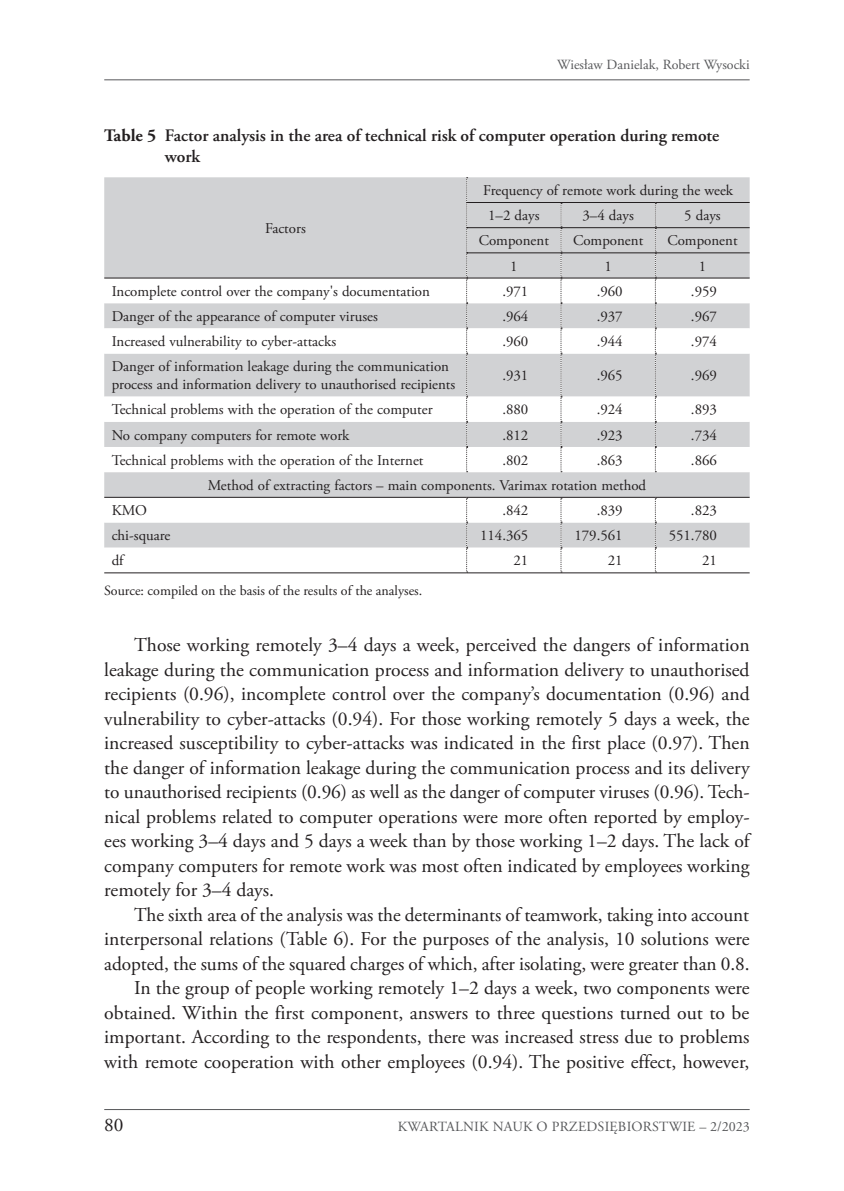
<style>
.page{position:relative;width:844px;height:1191px;background:#fff}
.page>*{position:absolute;margin:0;border:0;box-sizing:border-box;transform-origin:0 0}
.t1{font:19.6px/24.5px "Adobe Garamond Pro";color:#231f20;text-align:justify}
.t2{font:19.25px "Adobe Garamond Pro";color:#231f20}
.t3{font:600 17.5px/21px "Adobe Garamond Pro";color:#231f20}
.t4{font:14.88px/25.2px "Adobe Garamond Pro";color:#231f20}
.t5{font:14px "Adobe Garamond Pro";color:#57585a}
.t6{font:14px "Adobe Garamond Pro";color:#231f20}
.s1{font-weight:700}
</style>
<div class="page">
<hr style="left:104px;top:1109px;width:645px;height:1px;background:#57585a">
<hr style="left:104px;top:79px;width:645px;height:1px;background:#57585a">
<div style="left:104px;top:177px;width:645px;height:101px;background:#d1d2d4"></div>
<svg style="left:104px;top:279px;width:645px;height:293px"></svg>
<svg style="left:466px;top:177px;width:1px;height:295px"></svg>
<svg style="left:560px;top:203px;width:2px;height:269px"></svg>
<svg style="left:654px;top:203px;width:2px;height:269px"></svg>
<svg style="left:466px;top:498px;width:1px;height:74px"></svg>
<svg style="left:560px;top:498px;width:2px;height:74px"></svg>
<svg style="left:654px;top:498px;width:2px;height:74px"></svg>
<hr style="left:561px;top:202px;width:94px;height:1px;background:#231f20">
<hr style="left:655px;top:202px;width:94px;height:1px;background:#231f20">
<hr style="left:104px;top:278px;width:362px;height:1px;background:#231f20">
<hr style="left:467px;top:202px;width:94px;height:1px;background:#231f20">
<hr style="left:467px;top:227px;width:94px;height:1px;background:#231f20">
<hr style="left:561px;top:227px;width:94px;height:1px;background:#231f20">
<hr style="left:655px;top:227px;width:94px;height:1px;background:#231f20">
<hr style="left:467px;top:252px;width:94px;height:1px;background:#231f20">
<hr style="left:561px;top:252px;width:94px;height:1px;background:#231f20">
<hr style="left:655px;top:252px;width:94px;height:1px;background:#231f20">
<hr style="left:466px;top:278px;width:95px;height:1px;background:#231f20">
<hr style="left:561px;top:278px;width:94px;height:1px;background:#231f20">
<hr style="left:655px;top:278px;width:94px;height:1px;background:#231f20">
<hr style="left:104px;top:572px;width:362px;height:1px;background:#231f20">
<hr style="left:466px;top:572px;width:95px;height:1px;background:#231f20">
<hr style="left:561px;top:572px;width:94px;height:1px;background:#231f20">
<hr style="left:655px;top:572px;width:94px;height:1px;background:#231f20">
<hr style="left:104px;top:497px;width:362px;height:1px;background:#231f20">
<hr style="left:466px;top:497px;width:95px;height:1px;background:#231f20">
<hr style="left:561px;top:497px;width:94px;height:1px;background:#231f20">
<hr style="left:655px;top:497px;width:94px;height:1px;background:#231f20">
<p class="t5" style="left:557px;top:57px;width:194px">Wiesław Danielak, Robert Wysocki</p>
<p class="t3" style="left:165px;top:126px;width:555px;text-indent:-61px"><span class="s1">Table 5</span> Factor analysis in the area of technical risk of computer operation during remote work</p>
<p class="t4" style="left:265px;top:216px;width:42px">Factors</p>
<p class="t4" style="left:488px;top:178px;width:246px;text-indent:-5px">Frequency of remote work during the week<br>1–2 days</p>
<p class="t4" style="left:582px;top:203px;width:53px">3–4 days</p>
<p class="t4" style="left:684px;top:203px;width:38px">5 days</p>
<p class="t4" style="left:478px;top:229px;width:72px">Component</p>
<p class="t4" style="left:573px;top:229px;width:72px">Component</p>
<p class="t4" style="left:667px;top:229px;width:72px">Component</p>
<p class="t4" style="left:510px;top:254px;width:9px">1</p>
<p class="t4" style="left:604px;top:254px;width:9px">1</p>
<p class="t4" style="left:698px;top:254px;width:9px">1</p>
<p class="t4" style="left:112px;top:279px;width:319px">Incomplete control over the company's documentation</p>
<p class="t4" style="left:502px;top:279px;width:28px">.971</p>
<p class="t4" style="left:596px;top:279px;width:28px">.960</p>
<p class="t4" style="left:690px;top:279px;width:28px">.959</p>
<p class="t4" style="left:112px;top:304px;width:267px">Danger of the appearance of computer viruses</p>
<p class="t4" style="left:502px;top:304px;width:28px">.964</p>
<p class="t4" style="left:596px;top:304px;width:28px">.937</p>
<p class="t4" style="left:690px;top:304px;width:28px">.967</p>
<p class="t4" style="left:112px;top:329px;width:226px">Increased vulnerability to cyber-attacks</p>
<p class="t4" style="left:502px;top:329px;width:28px">.960</p>
<p class="t4" style="left:596px;top:329px;width:28px">.944</p>
<p class="t4" style="left:690px;top:329px;width:28px">.974</p>
<p class="t4" style="left:112px;top:358px;width:345px;line-height:17.8px">Danger of information leakage during the communication process and information delivery to unauthorised recipients</p>
<p class="t4" style="left:502px;top:363px;width:28px">.931</p>
<p class="t4" style="left:596px;top:363px;width:28px">.965</p>
<p class="t4" style="left:690px;top:363px;width:28px">.969</p>
<p class="t4" style="left:112px;top:397px;width:322px">Technical problems with the operation of the computer</p>
<p class="t4" style="left:502px;top:397px;width:28px">.880</p>
<p class="t4" style="left:596px;top:397px;width:28px">.924</p>
<p class="t4" style="left:690px;top:397px;width:28px">.893</p>
<p class="t4" style="left:112px;top:423px;width:239px">No company computers for remote work</p>
<p class="t4" style="left:502px;top:423px;width:28px">.812</p>
<p class="t4" style="left:596px;top:423px;width:28px">.923</p>
<p class="t4" style="left:690px;top:423px;width:28px">.734</p>
<p class="t4" style="left:112px;top:448px;width:313px">Technical problems with the operation of the Internet</p>
<p class="t4" style="left:502px;top:448px;width:28px">.802</p>
<p class="t4" style="left:596px;top:448px;width:28px">.863</p>
<p class="t4" style="left:690px;top:448px;width:28px">.866</p>
<p class="t4" style="left:208px;top:473px;width:440px">Method of extracting factors – main components. Varimax rotation method</p>
<p class="t4" style="left:112px;top:498px;width:37px">KMO</p>
<p class="t4" style="left:502px;top:498px;width:28px">.842</p>
<p class="t4" style="left:596px;top:498px;width:28px">.839</p>
<p class="t4" style="left:690px;top:498px;width:28px">.823</p>
<p class="t4" style="left:112px;top:523px;width:60px">chi-square</p>
<p class="t4" style="left:480px;top:523px;width:50px">114.365</p>
<p class="t4" style="left:574px;top:523px;width:50px">179.561</p>
<p class="t4" style="left:668px;top:523px;width:50px">551.780</p>
<p class="t4" style="left:112px;top:548px;width:13px">df</p>
<p class="t4" style="left:513px;top:548px;width:16px">21</p>
<p class="t4" style="left:607px;top:548px;width:16px">21</p>
<p class="t4" style="left:702px;top:548px;width:16px">21</p>
<p class="t6" style="left:104px;top:582px;width:319px">Source: compiled on the basis of the results of the analyses.</p>
<p class="t1" style="left:104px;top:633px;width:646px;text-indent:30px">Those working remotely 3–4 days a week, perceived the dangers of information leakage during the communication process and information delivery to unauthorised recipients (0.96), incomplete control over the company’s documentation (0.96) and vulnerability to cyber-attacks (0.94). For those working remotely 5 days a week, the increased susceptibility to cyber-attacks was indicated in the first place (0.97). Then the danger of information leakage during the communication process and its delivery to unauthorised recipients (0.96) as well as the danger of computer viruses (0.96). Tech&shy;nical problems related to computer operations were more often reported by employ&shy;ees working 3–4 days and 5 days a week than by those working 1–2 days. The lack of company computers for remote work was most often indicated by employees working remotely for 3–4 days.</p>
<p class="t1" style="left:104px;top:902px;width:646px;text-align:right">The sixth area of the analysis was the determinants of teamwork, taking into account interpersonal relations (Table 6). For the purposes of the analysis, 10 solutions were adopted, the sums of the squared charges of which, after isolating, were greater than 0.8.<br>In the group of people working remotely 1–2 days a week, two components were obtained. Within the first component, answers to three questions turned out to be important. According to the respondents, there was increased stress due to problems with remote cooperation with other employees (0.94). The positive effect, however,</p>
<p class="t2" style="left:104px;top:1113px;width:21px">80</p>
<p class="t5" style="left:398px;top:1118px;width:353px">KWARTALNIK NAUK O PRZEDSIĘBIORSTWIE – 2/2023</p>
</div>
